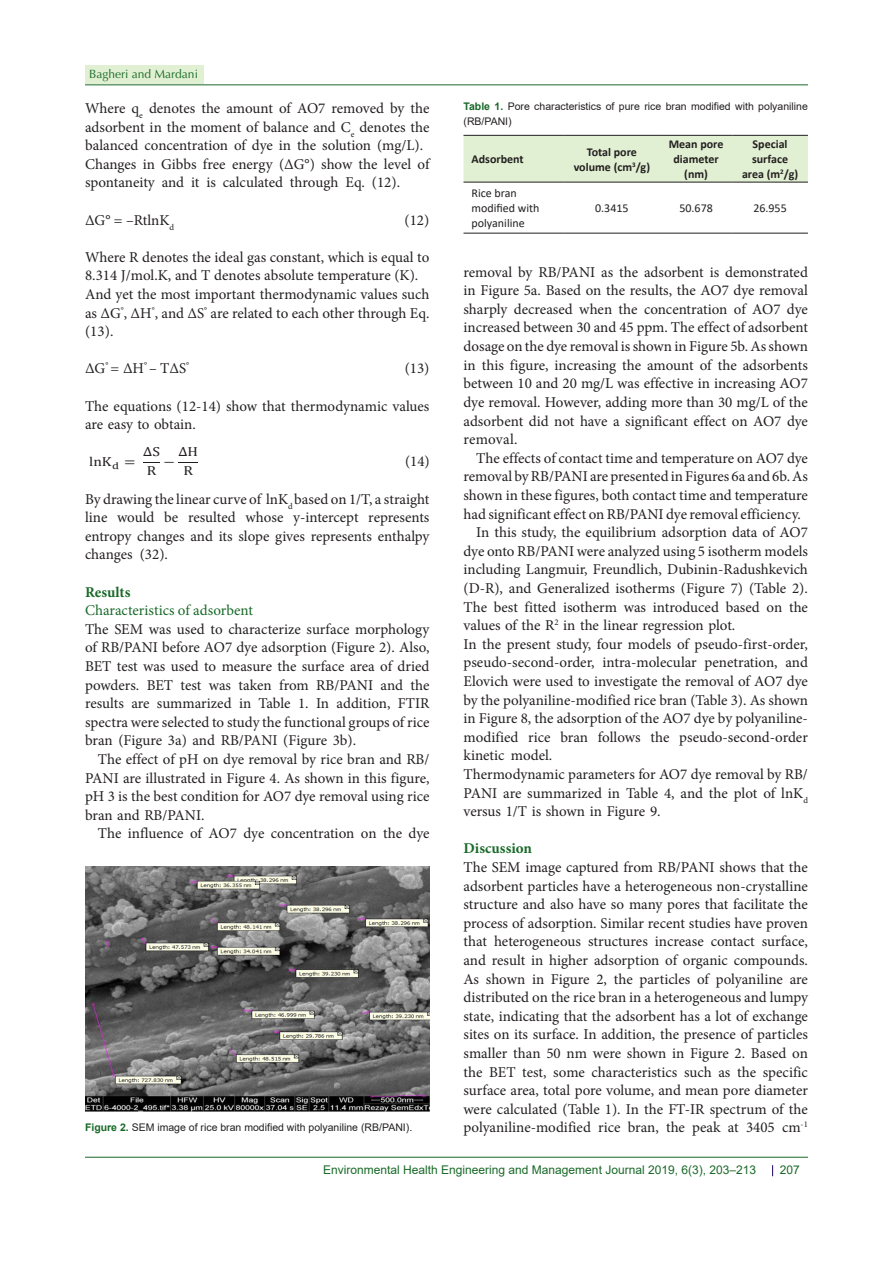
<style>
.page{position:relative;width:893px;height:1263px;background:#fff}
.page>*{position:absolute;margin:0;border:0;box-sizing:border-box;transform-origin:0 0}
.t1{font:15px/18.6px "Minion Pro";color:#231f20;text-align:justify}
.t2{font:15px "Minion Pro";color:#196928}
.t3{font:700 15px "Minion Pro";color:#196928}
.t4{font:13.05px/18.8px "Cambria Math";color:#231f20;scale:1.17 1}
.t5{font:700 12px/15px "Calibri";color:#231f20;text-align:center}
.t6{font:12px "Arial";color:#196928}
.t7{font:12px/15px "Calibri";color:#231f20}
.t8{font:12px "Optima LT Std";color:#196928}
.t9{font:10.5px/15px "Arial";color:#231f20}
.s1{font-weight:700;color:#196928}
</style>
<div class="page">
<hr style="left:85px;top:1157px;width:723px;height:1px;background:#196928">
<hr style="left:85px;top:85px;width:723px;height:1px;background:#196928">
<div style="left:85px;top:65px;width:119px;height:19px;background:#e1f0d2"></div>
<svg style="left:143px;top:462px;width:17px;height:1px"></svg>
<svg style="left:178px;top:462px;width:20px;height:1px"></svg>
<img style="left:85px;top:866px;width:344px;height:245px">
<div style="left:463px;top:136px;width:345px;height:46px;background:#e1f0d2"></div>
<hr style="left:463px;top:135px;width:101px;height:1px;background:#231f20">
<hr style="left:564px;top:135px;width:96px;height:1px;background:#231f20">
<hr style="left:660px;top:135px;width:72px;height:1px;background:#231f20">
<hr style="left:732px;top:135px;width:76px;height:1px;background:#231f20">
<hr style="left:463px;top:182px;width:101px;height:1px;background:#231f20">
<hr style="left:564px;top:182px;width:96px;height:1px;background:#231f20">
<hr style="left:660px;top:182px;width:72px;height:1px;background:#231f20">
<hr style="left:732px;top:182px;width:76px;height:1px;background:#231f20">
<hr style="left:463px;top:233px;width:101px;height:1px;background:#231f20">
<hr style="left:564px;top:233px;width:96px;height:1px;background:#231f20">
<hr style="left:660px;top:233px;width:72px;height:1px;background:#231f20">
<hr style="left:732px;top:233px;width:76px;height:1px;background:#231f20">
<p class="t8" style="left:89px;top:67px;width:110px">Bagheri and Mardani</p>
<p class="t1" style="left:85px;top:99px;width:346px">Where q<sub>e</sub> denotes the amount of AO7 removed by the adsorbent in the moment of balance and C<sub>e</sub> denotes the balanced concentration of dye in the solution (mg/L).</p>
<p class="t1" style="left:85px;top:155px;width:346px">Changes in Gibbs free energy (ΔG°) show the level of spontaneity and it is calculated through Eq. (12).</p>
<p class="t1" style="left:85px;top:211px;width:91px">ΔG° = –RtlnK<sub>d</sub></p>
<p class="t1" style="left:404px;top:211px;width:26px">(12)</p>
<p class="t1" style="left:85px;top:248px;width:346px">Where R denotes the ideal gas constant, which is equal to<br>8.314 J/mol.K, and T denotes absolute temperature (K).</p>
<p class="t1" style="left:85px;top:285px;width:346px">And yet the most important thermodynamic values such as ∆G<sup>°</sup>, ∆H<sup>°</sup>, and ∆S<sup>°</sup> are related to each other through Eq. (13).</p>
<p class="t1" style="left:85px;top:359px;width:106px">∆G<sup>°</sup> = ∆H<sup>°</sup> – T∆S<sup>°</sup></p>
<p class="t1" style="left:405px;top:359px;width:26px">(13)</p>
<p class="t1" style="left:85px;top:397px;width:346px">The equations (12-14) show that thermodynamic values are easy to obtain.</p>
<p class="t4" style="left:89px;top:452px;width:41px">lnK<sub>d</sub> =</p>
<p class="t4" style="left:143px;top:442px;width:16px">∆S<br>R</p>
<p class="t4" style="left:178px;top:442px;width:18px;text-align:center">∆H<br>R</p>
<p class="t1" style="left:405px;top:452px;width:26px">(14)</p>
<p class="t1" style="left:85px;top:490px;width:346px">By drawing the linear curve of lnK<sub>d</sub> based on 1/T, a straight line would be resulted whose y-intercept represents entropy changes and its slope gives represents enthalpy changes (32).</p>
<p class="t3" style="left:85px;top:581px;width:47px">Results</p>
<p class="t2" style="left:85px;top:600px;width:169px">Characteristics of adsorbent</p>
<p class="t1" style="left:85px;top:620px;width:346px">The SEM was used to characterize surface morphology of RB/PANI before AO7 dye adsorption (Figure 2). Also, BET test was used to measure the surface area of dried powders. BET test was taken from RB/PANI and the results are summarized in Table 1. In addition, FTIR spectra were selected to study the functional groups of rice bran (Figure 3a) and RB/PANI (Figure 3b).</p>
<p class="t1" style="left:85px;top:750px;width:346px;text-indent:13px">The effect of pH on dye removal by rice bran and RB/ PANI are illustrated in Figure 4. As shown in this figure, pH 3 is the best condition for AO7 dye removal using rice bran and RB/PANI.</p>
<p class="t1" style="left:98px;top:824px;width:333px">The influence of AO7 dye concentration on the dye</p>
<p class="t4" style="left:163px;top:452px;width:11px">−</p>
<p class="t9" style="left:85px;top:1119px;width:329px"><span class="s1">Figure 2.</span> SEM image of rice bran modified with polyaniline (RB/PANI).</p>
<p class="t9" style="left:463px;top:98px;width:346px"><span class="s1">Table 1.</span> Pore characteristics of pure rice bran modified with polyaniline (RB/PANI)</p>
<p class="t5" style="left:472px;top:152px;width:54px">Adsorbent</p>
<p class="t5" style="left:574px;top:144px;width:78px">Total pore volume (cm<sup>3</sup>/g)</p>
<p class="t5" style="left:669px;top:137px;width:56px">Mean pore diameter (nm)</p>
<p class="t5" style="left:742px;top:137px;width:58px">Special surface area (m<sup>2</sup>/g)</p>
<p class="t7" style="left:472px;top:185px;width:69px">Rice bran modified with polyaniline</p>
<p class="t7" style="left:595px;top:200px;width:35px">0.3415</p>
<p class="t7" style="left:679px;top:200px;width:35px">50.678</p>
<p class="t7" style="left:753px;top:200px;width:35px">26.955</p>
<p class="t1" style="left:463px;top:263px;width:346px">removal by RB/PANI as the adsorbent is demonstrated in Figure 5a. Based on the results, the AO7 dye removal sharply decreased when the concentration of AO7 dye increased between 30 and 45 ppm. The effect of adsorbent dosage on the dye removal is shown in Figure 5b. As shown in this figure, increasing the amount of the adsorbents between 10 and 20 mg/L was effective in increasing AO7 dye removal. However, adding more than 30 mg/L of the adsorbent did not have a significant effect on AO7 dye removal.</p>
<p class="t1" style="left:463px;top:449px;width:346px;text-indent:13px">The effects of contact time and temperature on AO7 dye removal by RB/PANI are presented in Figures 6a and 6b. As shown in these figures, both contact time and temperature had significant effect on RB/PANI dye removal efficiency.</p>
<p class="t1" style="left:463px;top:523px;width:346px;text-indent:13px">In this study, the equilibrium adsorption data of AO7 dye onto RB/PANI were analyzed using 5 isotherm models including Langmuir, Freundlich, Dubinin-Radushkevich (D-R), and Generalized isotherms (Figure 7) (Table 2).<br>The best fitted isotherm was introduced based on the values of the R<sup>2</sup> in the linear regression plot.</p>
<p class="t1" style="left:463px;top:635px;width:346px">In the present study, four models of pseudo-first-order, pseudo-second-order, intra-molecular penetration, and Elovich were used to investigate the removal of AO7 dye by the polyaniline-modified rice bran (Table 3). As shown in Figure 8, the adsorption of the AO7 dye by polyaniline&shy;modified rice bran follows the pseudo-second-order kinetic model.</p>
<p class="t1" style="left:463px;top:765px;width:346px">Thermodynamic parameters for AO7 dye removal by RB/ PANI are summarized in Table 4, and the plot of lnK<sub>d </sub>versus 1/T is shown in Figure 9.</p>
<p class="t3" style="left:463px;top:838px;width:70px">Discussion</p>
<p class="t1" style="left:463px;top:858px;width:346px">The SEM image captured from RB/PANI shows that the adsorbent particles have a heterogeneous non-crystalline structure and also have so many pores that facilitate the process of adsorption. Similar recent studies have proven that heterogeneous structures increase contact surface, and result in higher adsorption of organic compounds.<br>As shown in Figure 2, the particles of polyaniline are distributed on the rice bran in a heterogeneous and lumpy state, indicating that the adsorbent has a lot of exchange sites on its surface. In addition, the presence of particles smaller than 50 nm were shown in Figure 2. Based on the BET test, some characteristics such as the specific surface area, total pore volume, and mean pore diameter were calculated (Table 1). In the FT-IR spectrum of the polyaniline-modified rice bran, the peak at 3405 cm<sup>-1</sup></p>
<p class="t6" style="left:323px;top:1162px;width:434px">Environmental Health Engineering and Management Journal 2019, 6(3), 203–213</p>
<p class="t6" style="left:780px;top:1161px;width:22px">207</p>
</div>
